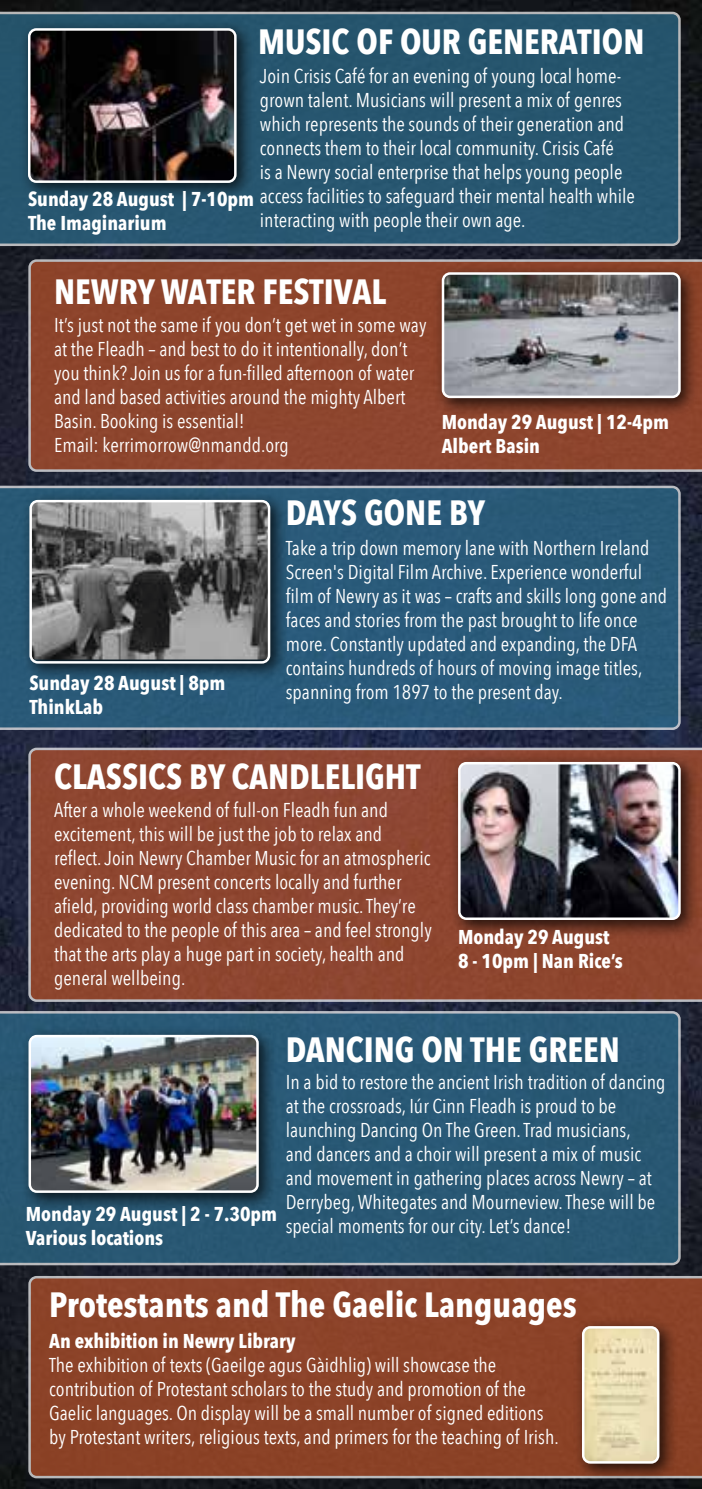
<style>
.page{position:relative;width:702px;height:1489px;background:#fff}
.page>*{position:absolute;margin:0;border:0;box-sizing:border-box;transform-origin:0 0}
.t1{font:700 35px "Avenir Next Condensed";color:#fff}
.t2{font:20px/24px "Avenir Next Condensed";color:#fff}
.t3{font:700 20px/24px "Avenir Next Condensed";color:#fff}
</style>
<div class="page">
<img style="left:0;top:0;width:702px;height:1488px">
<div style="left:28px;top:259px;width:674px;height:213px;background:#8d452d"></div>
<div style="left:0;top:12px;width:680px;height:234px;background:#27566f"></div>
<div style="left:0;top:485px;width:680px;height:245px;background:#2a5a79"></div>
<div style="left:0;top:1011px;width:680px;height:254px;background:#295874"></div>
<div style="left:28px;top:747px;width:674px;height:254px;background:#8e4630"></div>
<div style="left:19px;top:19px;width:236px;height:182px;background:#000;opacity:.75"></div>
<img style="left:29px;top:29px;width:206px;height:153px">
<div style="left:28px;top:28px;width:208px;height:155px;border:2px solid #fff;border-radius:7px"></div>
<div style="left:433px;top:263px;width:266px;height:153px;background:#000;opacity:.75"></div>
<img style="left:443px;top:273px;width:236px;height:124px">
<div style="left:441px;top:272px;width:239px;height:126px;border:2px solid #fff;border-radius:7px"></div>
<div style="left:449px;top:753px;width:250px;height:185px;background:#000;opacity:.75"></div>
<img style="left:459px;top:763px;width:220px;height:155px">
<div style="left:458px;top:762px;width:222px;height:157px;border:2px solid #fff;border-radius:7px"></div>
<div style="left:20px;top:1026px;width:257px;height:185px;background:#000;opacity:.75"></div>
<img style="left:30px;top:1036px;width:227px;height:155px">
<div style="left:29px;top:1034px;width:230px;height:158px;border:2px solid #fff;border-radius:7px"></div>
<div style="left:21px;top:491px;width:268px;height:191px;background:#000;opacity:.75"></div>
<img style="left:31px;top:501px;width:238px;height:158px">
<div style="left:29px;top:500px;width:241px;height:163px;border:2px solid #fff;border-radius:7px"></div>
<div style="left:28px;top:1275px;width:674px;height:203px;background:#8c4328"></div>
<div style="left:573px;top:1317px;width:104px;height:164px;background:#000;opacity:.75"></div>
<img style="left:583px;top:1327px;width:75px;height:135px">
<div style="left:582px;top:1325px;width:77px;height:138px;border:2px solid #fff;border-radius:7px"></div>
<h1 class="t1" style="left:258px;top:20px;width:388px">MUSIC OF OUR GENERATION</h1>
<p class="t2" style="left:260px;top:63px;width:376px">Join Crisis Café for an evening of young local home&shy;grown talent. Musicians will present a mix of genres which represents the sounds of their generation and connects them to their local community. Crisis Café<br>is a Newry social enterprise that helps young people access facilities to safeguard their mental health while interacting with people their own age.</p>
<p class="t3" style="left:28px;top:187px;width:227px">Sunday 28 August | 7-10pm<br>The Imaginarium</p>
<h1 class="t1" style="left:54px;top:270px;width:334px">NEWRY WATER FESTIVAL</h1>
<p class="t2" style="left:54px;top:312px;width:374px">It’s just not the same if you don’t get wet in some way at the Fleadh – and best to do it intentionally, don’t you think? Join us for a fun-filled afternoon of water and land based activities around the mighty Albert Basin. Booking is essential!<br>Email: kerrimorrow@nmandd.org</p>
<p class="t3" style="left:441px;top:410px;width:229px">Monday 29 August | 12-4pm<br>Albert Basin</p>
<p class="t3" style="left:29px;top:671px;width:197px">Sunday 28 August | 8pm<br>ThinkLab</p>
<h1 class="t1" style="left:286px;top:491px;width:201px">DAYS GONE BY</h1>
<p class="t2" style="left:286px;top:534px;width:382px">Take a trip down memory lane with Northern Ireland Screen's Digital Film Archive. Experience wonderful film of Newry as it was – crafts and skills long gone and faces and stories from the past brought to life once more. Constantly updated and expanding, the DFA contains hundreds of hours of moving image titles, spanning from 1897 to the present day.</p>
<h1 class="t1" style="left:54px;top:755px;width:368px">CLASSICS BY CANDLELIGHT</h1>
<p class="t2" style="left:54px;top:796px;width:379px">After a whole weekend of full-on Fleadh fun and excitement, this will be just the job to relax and reflect. Join Newry Chamber Music for an atmospheric evening. NCM present concerts locally and further afield, providing world class chamber music. They’re dedicated to the people of this area – and feel strongly that the arts play a huge part in society, health and general wellbeing.</p>
<p class="t3" style="left:458px;top:925px;width:166px">Monday 29 August<br>8 - 10pm | Nan Rice’s</p>
<p class="t3" style="left:26px;top:1202px;width:253px">Monday 29 August | 2 - 7.30pm<br>Various locations</p>
<h1 class="t1" style="left:286px;top:1027px;width:335px">DANCING ON THE GREEN</h1>
<p class="t2" style="left:286px;top:1068px;width:381px">In a bid to restore the ancient Irish tradition of dancing at the crossroads, Iúr Cinn Fleadh is proud to be launching Dancing On The Green. Trad musicians,<br>and dancers and a choir will present a mix of music and movement in gathering places across Newry – at Derrybeg, Whitegates and Mourneview. These will be special moments for our city. Let’s dance!</p>
<h1 class="t1" style="left:49px;top:1283px;width:529px">Protestants and The Gaelic Languages</h1>
<p class="t3" style="left:49px;top:1328px;width:248px">An exhibition in Newry Library</p>
<p class="t2" style="left:49px;top:1352px;width:511px">The exhibition of texts (Gaeilge agus Gàidhlig) will showcase the contribution of Protestant scholars to the study and promotion of the Gaelic languages. On display will be a small number of signed editions by Protestant writers, religious texts, and primers for the teaching of Irish.</p>
</div>
